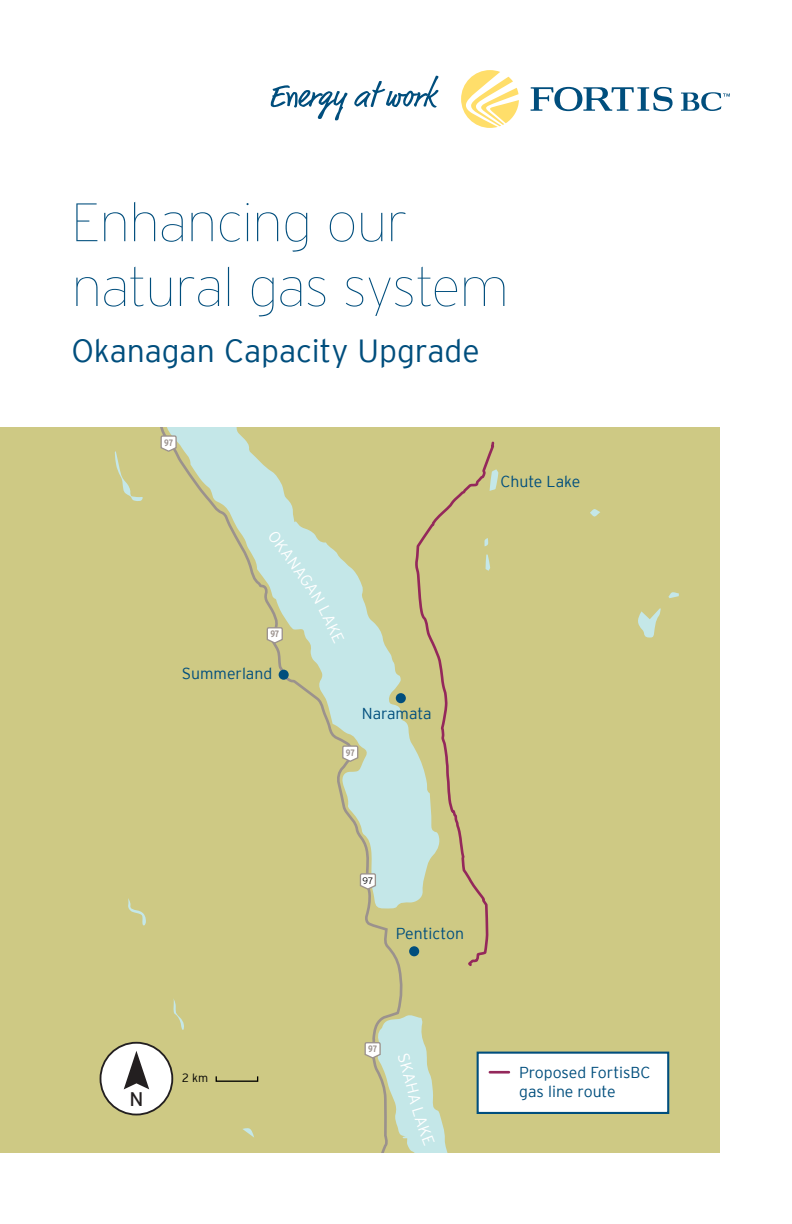
<style>
.page{position:relative;width:792px;height:1224px;background:#fff}
.page>*{position:absolute;margin:0;border:0;box-sizing:border-box;transform-origin:0 0}
.t1{font:100 54px/64.8px "Interstate";letter-spacing:-.015em;color:#004e7d}
.t2{font:300 32px "Interstate";letter-spacing:-.005em;color:#004e7d}
.t3{font:19.6px "Interstate";color:#231f20}
.t4{font:300 15.8px/19px "Interstate";color:#004e7d}
.t5{font:300 11.8px "Interstate";color:#000}
.t6{font:700 condensed 9.2px "Interstate";letter-spacing:-.02em;color:#9b928d}
.t7{font:300 9.2px "Interstate";color:#000}
</style>
<div class="page">
<svg style="left:271px;top:85px;width:76px;height:35px"></svg>
<svg style="left:354px;top:76px;width:85px;height:32px"></svg>
<svg style="left:681px;top:92px;width:49px;height:19px"></svg>
<svg style="left:531px;top:87px;width:142px;height:24px"></svg>
<svg style="left:461px;top:70px;width:58px;height:58px"></svg>
<div style="left:0;top:428px;width:720px;height:725px;background:#cec984"></div>
<svg style="left:402px;top:693px;width:12px;height:210px;fill:#c4e7e8"></svg>
<svg style="left:147px;top:428px;width:255px;height:686px"></svg>
<svg style="left:638px;top:608px;width:23px;height:30px"></svg>
<svg style="left:496px;top:469px;width:2px;height:17px"></svg>
<svg style="left:590px;top:509px;width:10px;height:8px"></svg>
<svg style="left:243px;top:1128px;width:11px;height:10px"></svg>
<svg style="left:668px;top:592px;width:11px;height:6px"></svg>
<svg style="left:114px;top:451px;width:29px;height:50px"></svg>
<svg style="left:341px;top:745px;width:18px;height:18px"></svg>
<svg style="left:160px;top:435px;width:17px;height:18px"></svg>
<svg style="left:359px;top:873px;width:18px;height:18px"></svg>
<svg style="left:128px;top:898px;width:18px;height:28px"></svg>
<svg style="left:172px;top:998px;width:13px;height:33px"></svg>
<div style="left:100px;top:1043px;width:72px;height:72px;background:#fff;border-radius:50%"></div>
<div style="left:100px;top:1042px;width:73px;height:73px;border:2px solid #231f20;border-radius:50%"></div>
<svg style="left:124px;top:1051px;width:25px;height:38px"></svg>
<div style="left:216px;top:1076px;width:42px;height:6px;border:1px solid #000"></div>
<div style="left:409px;top:946px;width:10px;height:10px;background:#004e7d;border-radius:50%"></div>
<div style="left:279px;top:670px;width:10px;height:10px;background:#004e7d;border-radius:50%"></div>
<div style="left:396px;top:693px;width:10px;height:10px;background:#004e7d;border-radius:50%"></div>
<div style="left:478px;top:1053px;width:190px;height:60px;background:#fff"></div>
<div style="left:477px;top:1052px;width:192px;height:62px;border:2px solid #004e7d"></div>
<hr style="left:490px;top:1071px;width:19px;height:3px;background:#94285b">
<svg style="left:414px;top:441px;width:82px;height:525px"></svg>
<svg style="left:364px;top:1013px;width:84px;height:140px"></svg>
<svg style="left:266px;top:530px;width:78px;height:114px"></svg>
<h1 class="t1" style="left:71px;top:190px;width:439px">Enhancing our natural gas system</h1>
<h2 class="t2" style="left:71px;top:333px;width:410px">Okanagan Capacity Upgrade</h2>
<p class="t6" style="left:164px;top:437px;width:10px">97</p>
<p class="t4" style="left:500px;top:472px;width:81px">Chute Lake</p>
<p class="t6" style="left:270px;top:629px;width:10px">97</p>
<p class="t4" style="left:182px;top:664px;width:92px">Summerland</p>
<p class="t4" style="left:362px;top:704px;width:72px">Naramata</p>
<p class="t6" style="left:346px;top:747px;width:10px">97</p>
<p class="t7" style="left:363px;top:875px;width:12px">97</p>
<p class="t4" style="left:396px;top:924px;width:70px">Penticton</p>
<p class="t3" style="left:129px;top:1088px;width:16px">N</p>
<p class="t6" style="left:368px;top:1044px;width:10px">97</p>
<p class="t5" style="left:182px;top:1071px;width:27px">2 km</p>
<p class="t4" style="left:519px;top:1063px;width:133px">Proposed FortisBC gas line route</p>
</div>
